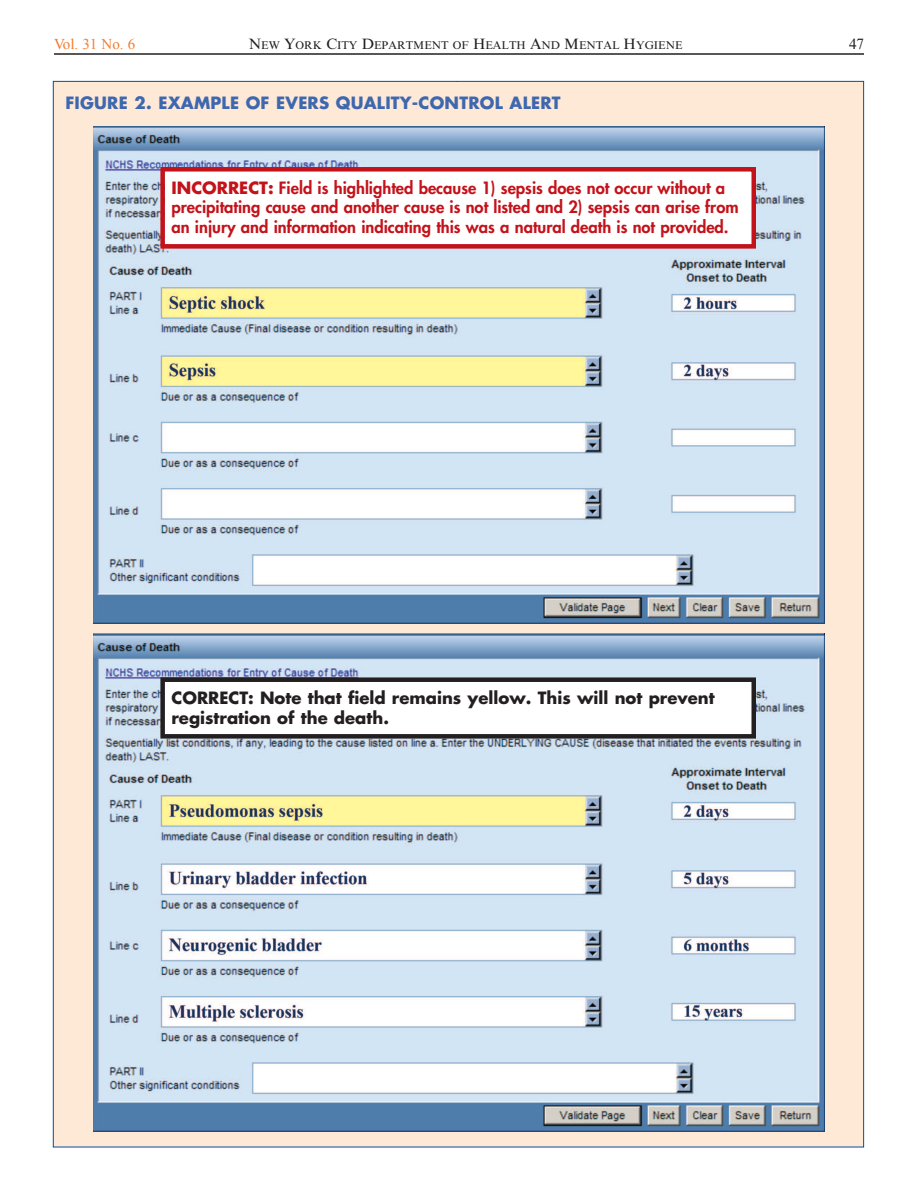
<style>
.page{position:relative;width:918px;height:1188px;background:#fff}
.page>*{position:absolute;margin:0;border:0;box-sizing:border-box;transform-origin:0 0}
.t1{font:800 16.5px/19.5px "Futura Std";color:#c4121a}
.t2{font:700 16.5px/19.5px "Futura Std";color:#231f20}
.t3{font:700 16.5px "Futura Std";letter-spacing:.015em;color:#3d67ae}
.t4{font:15px "Times New Roman";color:#f47b2a}
.t5{font:15px "Times New Roman MT Std";color:#231f20}
.t6{font:11.25px "Times New Roman MT Std";color:#231f20}
.s1{font-size:15px}
.s2{font-weight:700}
</style>
<div class="page">
<hr style="left:54px;top:53px;width:810px;height:2px;background:#231f20">
<div style="left:54px;top:82px;width:809px;height:1065px;background:#fee8d6"></div>
<img style="left:93px;top:126px;width:731px;height:498px">
<img style="left:93px;top:634px;width:731px;height:497px">
<div style="left:165px;top:172px;width:587px;height:72px;background:#fff"></div>
<div style="left:160px;top:167px;width:596px;height:82px;border:4px solid #c4121a"></div>
<div style="left:163px;top:680px;width:591px;height:56px;background:#fff"></div>
<div style="left:160px;top:677px;width:596px;height:62px;border:4px solid #231f20"></div>
<p class="t4" style="left:54px;top:36px;width:83px">Vol. 31 No. 6</p>
<p class="t6" style="left:249px;top:41px;width:435px"><span class="s1">N</span>EW <span class="s1">Y</span>ORK <span class="s1">C</span>ITY <span class="s1">D</span>EPARTMENT OF <span class="s1">H</span>EALTH <span class="s1">A</span>ND <span class="s1">M</span>ENTAL <span class="s1">H</span>YGIENE</p>
<p class="t5" style="left:849px;top:39px;width:16px">47</p>
<p class="t3" style="left:65px;top:96px;width:497px">FIGURE 2. EXAMPLE OF EVERS QUALITY-CONTROL ALERT</p>
<p class="t1" style="left:171px;top:179px;width:569px"><span class="s2">INCORRECT:</span> Field is highlighted because 1) sepsis does not occur without a precipitating cause and another cause is not listed and 2) sepsis can arise from an injury and information indicating this was a natural death is not provided.</p>
<p class="t2" style="left:171px;top:690px;width:545px">CORRECT: Note that field remains yellow. This will not prevent registration of the death.</p>
</div>
